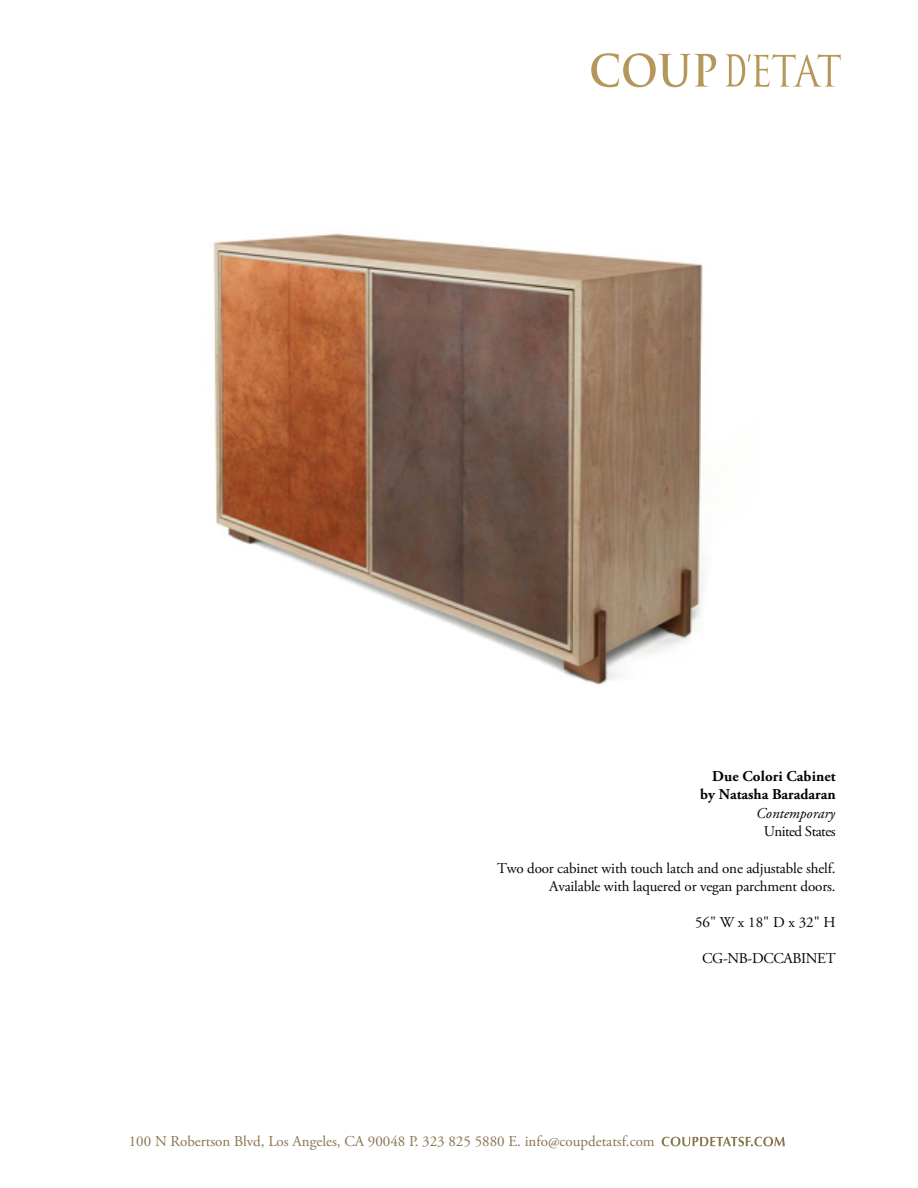
<style>
.page{position:relative;width:918px;height:1188px;background:#fff}
.page>*{position:absolute;margin:0;border:0;box-sizing:border-box;transform-origin:0 0}
.t1{font:15px/18px "Adobe Garamond Pro";letter-spacing:-.01em;color:#040503;text-align:right}
.t2{font:15px "Adobe Garamond Pro";color:#8b7250}
.t3{font:700 15px/18px "Adobe Garamond Pro";color:#040503;text-align:right}
.t4{font:italic 15px "Adobe Garamond Pro";color:#040503}
.t5{font:15px "Adobe Garamond Pro";letter-spacing:-.035em;color:#040503}
</style>
<div class="page">
<svg style="left:591px;top:53px;width:125px;height:34px"></svg>
<svg style="left:726px;top:54px;width:115px;height:33px"></svg>
<img style="left:213px;top:233px;width:493px;height:452px">
<svg style="left:662px;top:1137px;width:123px;height:9px"></svg>
<p class="t3" style="left:700px;top:767px;width:137px">Due Colori Cabinet by Natasha Baradaran</p>
<p class="t4" style="left:756px;top:804px;width:80px">Contemporary</p>
<p class="t5" style="left:764px;top:822px;width:73px">United States</p>
<p class="t1" style="left:497px;top:860px;width:340px">Two door cabinet with touch latch and one adjustable shelf.<br>Available with laquered or vegan parchment doors.</p>
<p class="t1" style="left:695px;top:914px;width:142px">56" W x 18" D x 32" H</p>
<p class="t1" style="left:702px;top:950px;width:135px">CG-NB-DCCABINET</p>
<p class="t2" style="left:129px;top:1133px;width:527px">100 N Robertson Blvd, Los Angeles, CA 90048 P. 323 825 5880 E. info@coupdetatsf.com</p>
</div>
